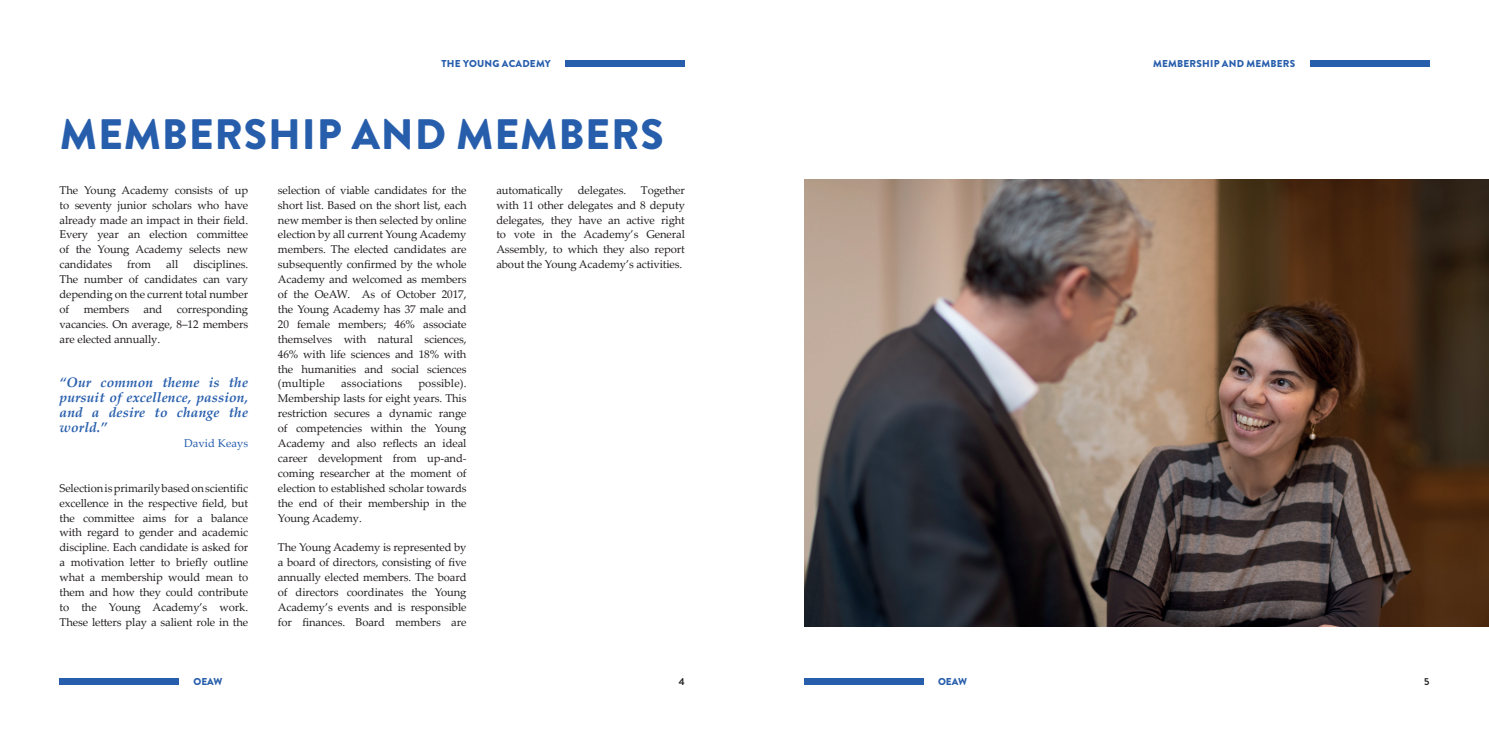
<style>
.page{position:relative;width:1489px;height:745px;background:#fff}
.page>*{position:absolute;margin:0;border:0;box-sizing:border-box;transform-origin:0 0}
.t1{font:900 42.5px "Brandon Grotesque";letter-spacing:.02em;color:#275eac}
.t2{font:italic 700 13.75px/14.9px "Palatino Linotype";letter-spacing:.01em;color:#275eac;text-align:justify}
.t3{font:11.25px/14.9px "Palatino Linotype";letter-spacing:-.01em;color:#231f20;text-align:justify}
.t4{font:11.25px "Palatino Linotype";letter-spacing:.01em;color:#231f20}
.t5{font:11.25px "Palatino Linotype";color:#275eac}
.t6{font:900 10px "Brandon Grotesque";letter-spacing:.02em;color:#275eac}
.t7{font:700 10px "Brandon Grotesque";color:#231f20}
</style>
<div class="page">
<img style="left:804px;top:179px;width:684px;height:447px">
<div style="left:566px;top:60px;width:119px;height:6px;background:#275eac"></div>
<div style="left:1310px;top:60px;width:119px;height:6px;background:#275eac"></div>
<div style="left:60px;top:678px;width:119px;height:7px;background:#275eac"></div>
<div style="left:804px;top:678px;width:119px;height:7px;background:#275eac"></div>
<p class="t6" style="left:441px;top:56px;width:111px">THE YOUNG ACADEMY</p>
<h1 class="t1" style="left:60px;top:104px;width:605px">MEMBERSHIP AND MEMBERS</h1>
<p class="t3" style="left:60px;top:182px;width:190px">The Young Academy consists of up to seventy junior scholars who have already made an impact in their field.<br>Every year an election committee of the Young Academy selects new candidates</p>
<p class="t3" style="left:127px;top:256px;width:25px">from</p>
<p class="t3" style="left:166px;top:256px;width:13px">all</p>
<p class="t3" style="left:60px;top:256px;width:190px;text-indent:134px">disciplines.<br>The number of candidates can vary depending on the current total number of</p>
<p class="t3" style="left:60px;top:301px;width:190px;text-indent:117px">corresponding vacancies. On average, 8–12 members are elected annually.</p>
<p class="t3" style="left:84px;top:301px;width:47px">members</p>
<p class="t3" style="left:144px;top:301px;width:20px">and</p>
<p class="t2" style="left:60px;top:374px;width:190px">“Our common theme is the pursuit of excellence, passion, and a desire to change the world.”</p>
<p class="t5" style="left:184px;top:435px;width:65px">David Keays</p>
<p class="t3" style="left:60px;top:479px;width:190px">Selection is primarily based on scientific excellence in the respective field, but the committee aims for a balance with regard to gender and academic discipline. Each candidate is asked for a motivation letter to briefly outline what a membership would mean to them and how they could contribute to the Young Academy’s work.<br>These letters play a salient role in the</p>
<p class="t3" style="left:278px;top:182px;width:190px">selection of viable candidates for the short list. Based on the short list, each new member is then selected by online election by all current Young Academy members. The elected candidates are subsequently confirmed by the whole Academy and welcomed as members of the OeAW. As of October 2017, the Young Academy has 37 male and 20 female members; 46% associate themselves with natural sciences, 46% with life sciences and 18% with the humanities and social sciences (multiple</p>
<p class="t3" style="left:278px;top:375px;width:190px;text-indent:140px">possible).<br>Membership lasts for eight years. This restriction secures a dynamic range of competencies within the Young Academy and also reflects an ideal career development from up-and&shy;coming researcher at the moment of election to established scholar towards the end of their membership in the Young Academy.</p>
<p class="t3" style="left:278px;top:539px;width:190px">The Young Academy is represented by a board of directors, consisting of five annually elected members. The board of directors coordinates the Young Academy’s events and is responsible for finances. Board members are</p>
<p class="t4" style="left:341px;top:375px;width:62px">associations</p>
<p class="t3" style="left:496px;top:182px;width:190px;text-indent:145px">Together with 11 other delegates and 8 deputy delegates, they have an active right to vote in the Academy’s General Assembly, to which they also report about the Young Academy’s activities.</p>
<p class="t3" style="left:496px;top:182px;width:68px">automatically</p>
<p class="t3" style="left:578px;top:182px;width:50px">delegates.</p>
<p class="t6" style="left:1153px;top:56px;width:143px">MEMBERSHIP AND MEMBERS</p>
<p class="t6" style="left:193px;top:674px;width:31px">OEAW</p>
<p class="t6" style="left:938px;top:674px;width:31px">OEAW</p>
<p class="t7" style="left:679px;top:674px;width:7px">4</p>
<p class="t7" style="left:1423px;top:674px;width:7px">5</p>
</div>
